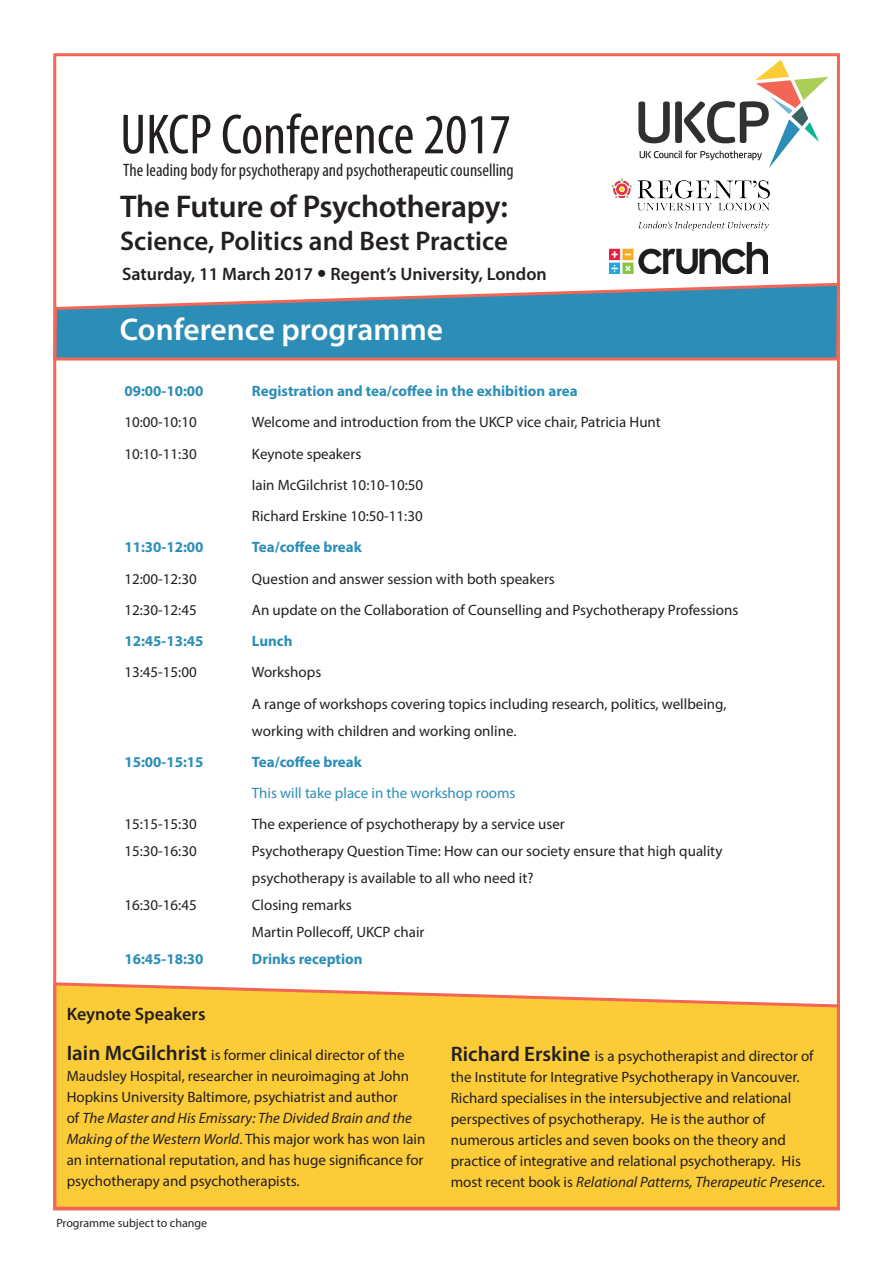
<style>
.page{position:relative;width:893px;height:1263px;background:#fff}
.page>*{position:absolute;margin:0;border:0;box-sizing:border-box;transform-origin:0 0}
.Body_copy{font:condensed 57px "Myriad Pro";color:#231f20}
.t1{font:600 31.5px "Myriad Pro";letter-spacing:-.01em;color:#231f20}
.t2{font:600 31.5px "Myriad Pro";color:#fff}
.t3{font:600 27px "Myriad Pro";color:#231f20}
.t4{font:condensed 18px "Myriad Pro";color:#231f20}
.Body_copy-2{font:600 18px "Myriad Pro";color:#231f20}
.Body_copy-3{font:15px/21px "Myriad Pro";color:#231f20}
.t5{font:700 15px "Myriad Pro";color:#2c8eb7}
.t6{font:15px "Myriad Pro";color:#2c8eb7}
.t7{font:12px "Myriad Pro";color:#231f20}
.s1{font-weight:600;font-size:21px}
.s2{font-style:italic}
</style>
<div class="page">
<svg style="left:638px;top:60px;width:190px;height:100px"></svg>
<svg style="left:53px;top:982px;width:787px;height:229px;background:#fbc943"></svg>
<svg style="left:57px;top:282px;width:779px;height:79px"></svg>
<img style="left:609px;top:160px;width:167px;height:92px">
<img style="left:610px;top:243px;width:158px;height:30px">
<p class="Body_copy" style="left:120px;top:100px;width:392px">UKCP Conference 2017</p>
<p class="t4" style="left:123px;top:159px;width:392px">The leading body for psychotherapy and psychotherapeutic counselling</p>
<p class="t1" style="left:120px;top:186px;width:389px">The Future of Psychotherapy:</p>
<p class="t3" style="left:120px;top:223px;width:389px">Science, Politics and Best Practice</p>
<p class="Body_copy-2" style="left:122px;top:262px;width:426px">Saturday, 11 March 2017 Regent’s University, London</p>
<p class="t2" style="left:120px;top:310px;width:325px">Conference programme</p>
<p class="t5" style="left:124px;top:381px;width:81px">09:00-10:00</p>
<p class="t5" style="left:252px;top:381px;width:327px">Registration and tea/coffee in the exhibition area</p>
<p class="Body_copy-3" style="left:124px;top:412px;width:74px">10:00-10:10</p>
<p class="Body_copy-3" style="left:252px;top:412px;width:410px">Welcome and introduction from the UKCP vice chair, Patricia Hunt</p>
<p class="Body_copy-3" style="left:124px;top:443px;width:74px">10:10-11:30</p>
<p class="Body_copy-3" style="left:252px;top:443px;width:111px">Keynote speakers</p>
<p class="Body_copy-3" style="left:252px;top:474px;width:173px">Iain McGilchrist 10:10-10:50</p>
<p class="Body_copy-3" style="left:252px;top:505px;width:172px">Richard Erskine 10:50-11:30</p>
<p class="t5" style="left:124px;top:537px;width:81px">11:30-12:00</p>
<p class="t5" style="left:252px;top:537px;width:112px">Tea/coffee break</p>
<p class="Body_copy-3" style="left:124px;top:568px;width:74px">12:00-12:30</p>
<p class="Body_copy-3" style="left:252px;top:568px;width:304px">Question and answer session with both speakers</p>
<p class="Body_copy-3" style="left:124px;top:599px;width:74px">12:30-12:45</p>
<p class="Body_copy-3" style="left:252px;top:599px;width:488px">An update on the Collaboration of Counselling and Psychotherapy Professions</p>
<p class="t5" style="left:124px;top:631px;width:81px">12:45-13:45</p>
<p class="t5" style="left:252px;top:631px;width:42px">Lunch</p>
<p class="Body_copy-3" style="left:124px;top:662px;width:74px">13:45-15:00</p>
<p class="Body_copy-3" style="left:252px;top:662px;width:71px">Workshops</p>
<p class="Body_copy-3" style="left:252px;top:690px;width:476px;line-height:27px">A range of workshops covering topics including research, politics, wellbeing, working with children and working online.</p>
<p class="t5" style="left:124px;top:752px;width:81px">15:00-15:15</p>
<p class="t5" style="left:252px;top:752px;width:112px">Tea/coffee break</p>
<p class="t6" style="left:252px;top:784px;width:265px">This will take place in the workshop rooms</p>
<p class="Body_copy-3" style="left:124px;top:814px;width:74px">15:15-15:30</p>
<p class="Body_copy-3" style="left:252px;top:814px;width:314px">The experience of psychotherapy by a service user</p>
<p class="Body_copy-3" style="left:124px;top:841px;width:74px">15:30-16:30</p>
<p class="Body_copy-3" style="left:252px;top:838px;width:472px;line-height:27px">Psychotherapy Question Time: How can our society ensure that high quality psychotherapy is available to all who need it?</p>
<p class="Body_copy-3" style="left:124px;top:895px;width:74px">16:30-16:45</p>
<p class="Body_copy-3" style="left:252px;top:895px;width:101px">Closing remarks</p>
<p class="Body_copy-3" style="left:252px;top:922px;width:174px">Martin Pollecoff, UKCP chair</p>
<p class="t5" style="left:124px;top:949px;width:81px">16:45-18:30</p>
<p class="t5" style="left:252px;top:949px;width:112px">Drinks reception</p>
<p class="Body_copy-2" style="left:67px;top:1002px;width:140px">Keynote Speakers</p>
<p class="Body_copy-3" style="left:67px;top:1044px;width:360px"><span class="s1">Iain McGilchrist</span> is former clinical director of the Maudsley Hospital, researcher in neuroimaging at John Hopkins University Baltimore, psychiatrist and author<br>of <span class="s2">The Master and His Emissary: The Divided Brain and the Making of the Western World</span>. This major work has won Iain an international reputation, and has huge significance for psychotherapy and psychotherapists.</p>
<p class="Body_copy-3" style="left:451px;top:1046px;width:376px"><span class="s1">Richard Erskine</span> is a psychotherapist and director of the Institute for Integrative Psychotherapy in Vancouver.<br>Richard specialises in the intersubjective and relational perspectives of psychotherapy. He is the author of numerous articles and seven books on the theory and practice of integrative and relational psychotherapy. His most recent book is <span class="s2">Relational Patterns, Therapeutic Presence</span>.</p>
<p class="t7" style="left:56px;top:1216px;width:152px">Programme subject to change</p>
</div>
